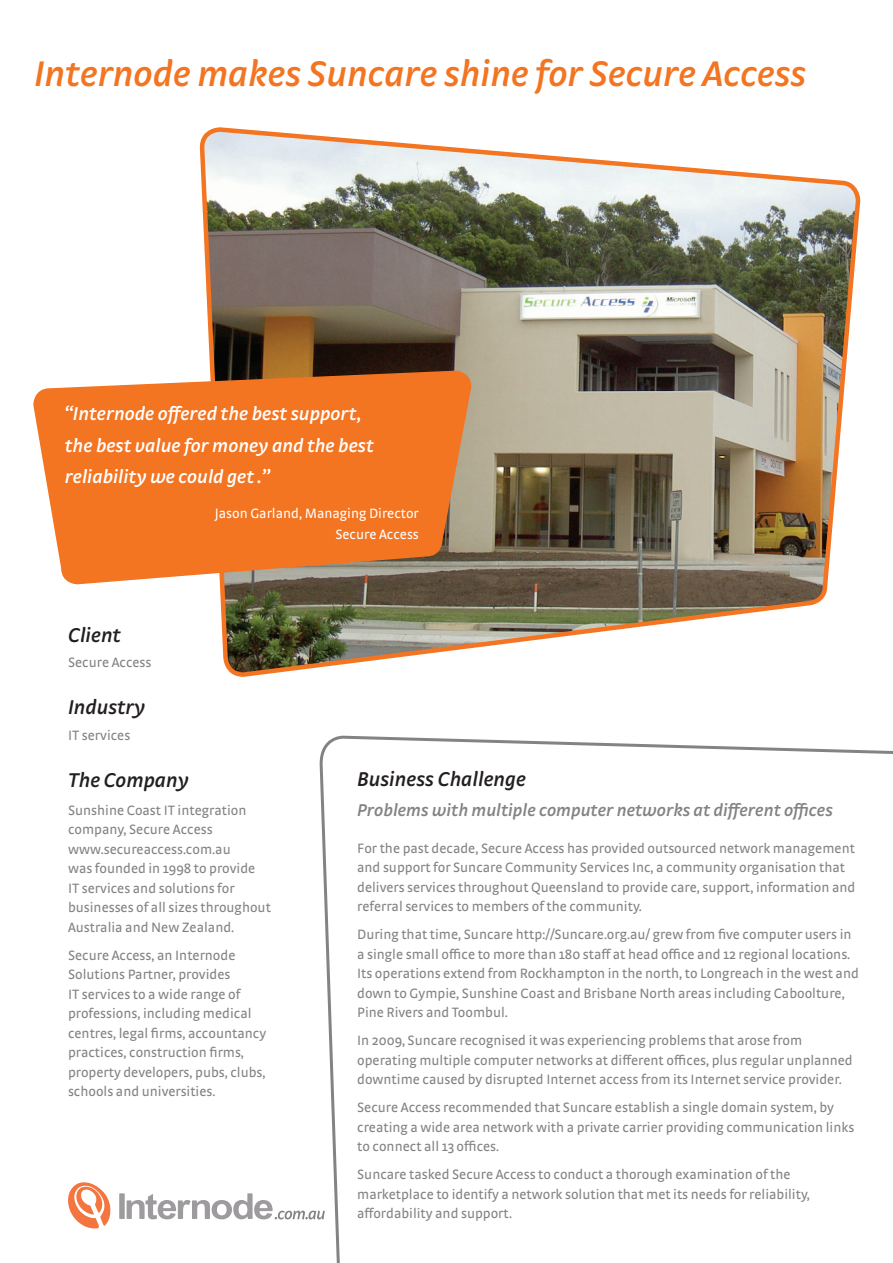
<style>
.page{position:relative;width:893px;height:1263px;background:#fff}
.page>*{position:absolute;margin:0;border:0;box-sizing:border-box;transform-origin:0 0}
.t1{font:italic 600 37.5px "Strada OT";color:#f37421}
.t2{font:italic 600 21px "Strada OT";color:#231f20}
.t3{font:italic 600 19.5px/31.5px "Strada OT";color:#fff}
.t4{font:italic 600 18px "Strada OT";color:#838386}
.t5{font:14.25px/19.5px "Strada OT";color:#838386}
.t6{font:14.25px/21.3px "Strada OT";color:#fff;text-align:right}
</style>
<div class="page">
<img style="left:199px;top:127px;width:662px;height:550px">
<div style="left:119px;top:1193px;width:6px;height:26px;background:#9d9b9d"></div>
<svg style="left:68px;top:1182px;width:43px;height:46px"></svg>
<svg style="left:127px;top:1193px;width:191px;height:26px"></svg>
<svg style="left:33px;top:370px;width:439px;height:215px;background:#e87e37"></svg>
<svg style="left:318px;top:735px;width:575px;height:528px"></svg>
<h1 class="t1" style="left:34px;top:51px;width:774px">Internode makes Suncare shine for Secure Access</h1>
<h3 class="t3" style="left:65px;top:398px;width:310px">“Internode offered the best support, the best value for money and the best reliability we could get .”</h3>
<p class="t6" style="left:215px;top:503px;width:206px">Jason Garland, Managing Director<br>Secure Access</p>
<h2 class="t2" style="left:68px;top:622px;width:54px">Client</h2>
<p class="t5" style="left:68px;top:653px;width:85px">Secure Access</p>
<h2 class="t2" style="left:68px;top:695px;width:79px">Industry</h2>
<p class="t5" style="left:68px;top:726px;width:64px">IT services</p>
<h2 class="t2" style="left:68px;top:767px;width:122px">The Company</h2>
<p class="t5" style="left:68px;top:800px;width:204px">Sunshine Coast IT integration company, Secure Access www.secureaccess.com.au<br>was founded in 1998 to provide<br>IT services and solutions for businesses of all sizes throughout<br>Australia and New Zealand.</p>
<p class="t5" style="left:68px;top:945px;width:200px">Secure Access, an Internode<br>Solutions Partner, provides<br>IT services to a wide range of professions, including medical centres, legal firms, accountancy practices, construction firms, property developers, pubs, clubs, schools and universities.</p>
<h2 class="t2" style="left:357px;top:767px;width:170px">Business Challenge</h2>
<p class="t4" style="left:357px;top:800px;width:477px">Problems with multiple computer networks at different offices</p>
<p class="t5" style="left:357px;top:838px;width:500px">For the past decade, Secure Access has provided outsourced network management and support for Suncare Community Services Inc, a community organisation that delivers services throughout Queensland to provide care, support, information and referral services to members of the community.</p>
<p class="t5" style="left:357px;top:925px;width:503px">During that time, Suncare http://Suncare.org.au/ grew from five computer users in a single small office to more than 180 staff at head office and 12 regional locations.<br>Its operations extend from Rockhampton in the north, to Longreach in the west and down to Gympie, Sunshine Coast and Brisbane North areas including Caboolture, Pine Rivers and Toombul.</p>
<p class="t5" style="left:357px;top:1031px;width:497px">In 2009, Suncare recognised it was experiencing problems that arose from operating multiple computer networks at different offices, plus regular unplanned downtime caused by disrupted Internet access from its Internet service provider.</p>
<p class="t5" style="left:357px;top:1098px;width:499px">Secure Access recommended that Suncare establish a single domain system, by creating a wide area network with a private carrier providing communication links to connect all 13 offices.</p>
<p class="t5" style="left:357px;top:1165px;width:454px">Suncare tasked Secure Access to conduct a thorough examination of the marketplace to identify a network solution that met its needs for reliability, affordability and support.</p>
</div>
